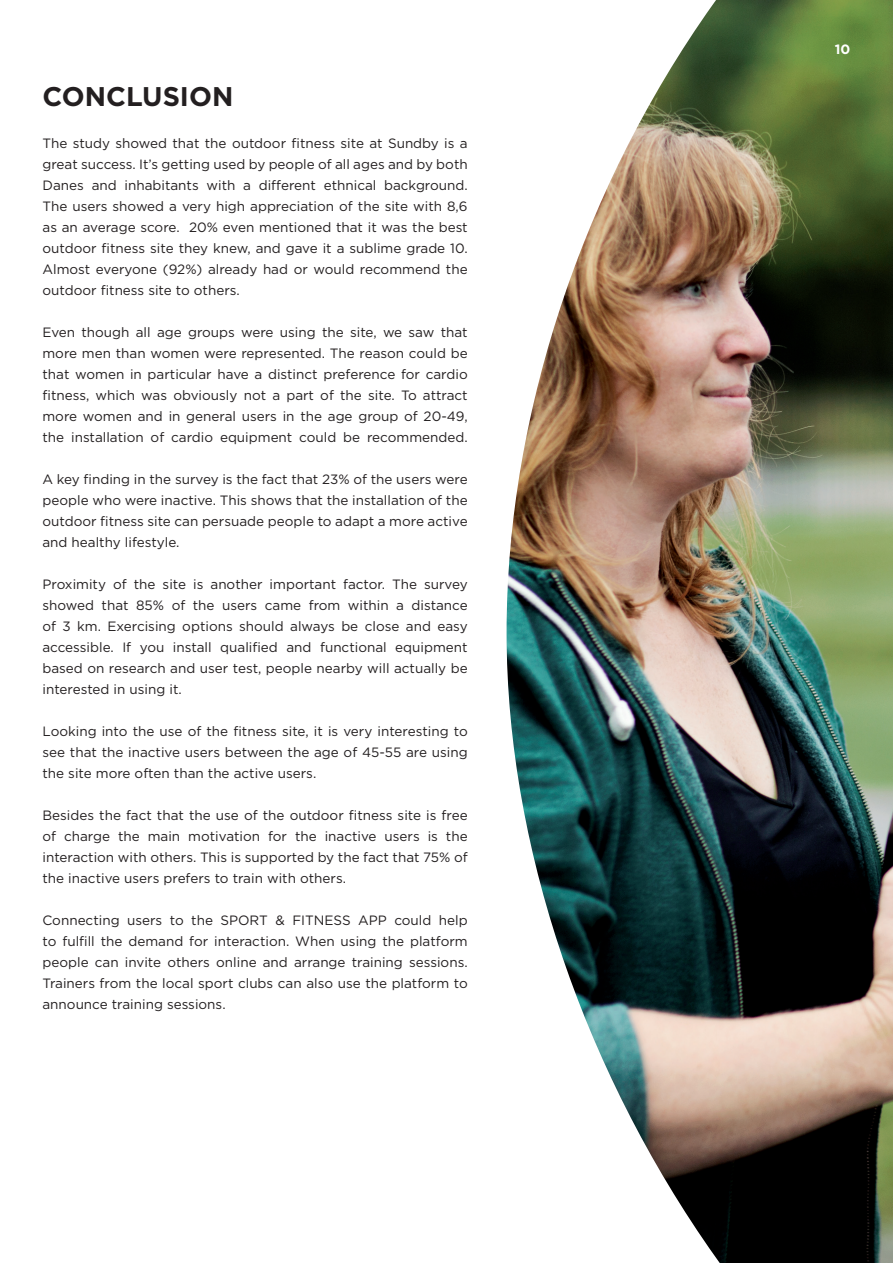
<style>
.page{position:relative;width:893px;height:1263px;background:#fff}
.page>*{position:absolute;margin:0;border:0;box-sizing:border-box;transform-origin:0 0}
.t1{font:700 27px "Gotham";color:#231f20}
.t2{font:13.5px/21px "Gotham";color:#231f20;text-align:justify}
.t3{font:700 13.5px "Gotham";color:#fff}
</style>
<div class="page">
<img style="left:728px;top:0;width:165px;height:1263px">
<img style="left:506px;top:0;width:222px;height:1263px">
<h1 class="t1" style="left:43px;top:79px;width:20px">CONCLUSION</h1>
<p class="t2" style="left:42px;top:132px;width:427px">The study showed that the outdoor fitness site at Sundby is a great success. It’s getting used by people of all ages and by both Danes and inhabitants with a different ethnical background.<br>The users showed a very high appreciation of the site with 8,6 as an average score. 20% even mentioned that it was the best outdoor fitness site they knew, and gave it a sublime grade 10.<br>Almost everyone (92%) already had or would recommend the outdoor fitness site to others.</p>
<p class="t2" style="left:42px;top:322px;width:427px">Even though all age groups were using the site, we saw that more men than women were represented. The reason could be that women in particular have a distinct preference for cardio fitness, which was obviously not a part of the site. To attract more women and in general users in the age group of 20-49, the installation of cardio equipment could be recommended.</p>
<p class="t2" style="left:42px;top:469px;width:427px">A key finding in the survey is the fact that 23% of the users were people who were inactive. This shows that the installation of the outdoor fitness site can persuade people to adapt a more active and healthy lifestyle.</p>
<p class="t2" style="left:42px;top:574px;width:427px">Proximity of the site is another important factor. The survey showed that 85% of the users came from within a distance of 3 km. Exercising options should always be close and easy accessible. If you install qualified and functional equipment based on research and user test, people nearby will actually be interested in using it.</p>
<p class="t2" style="left:42px;top:721px;width:427px">Looking into the use of the fitness site, it is very interesting to see that the inactive users between the age of 45-55 are using the site more often than the active users.</p>
<p class="t2" style="left:42px;top:805px;width:427px">Besides the fact that the use of the outdoor fitness site is free of charge the main motivation for the inactive users is the interaction with others. This is supported by the fact that 75% of the inactive users prefers to train with others.</p>
<p class="t2" style="left:42px;top:910px;width:427px">Connecting users to the SPORT &amp; FITNESS APP could help to fulfill the demand for interaction. When using the platform people can invite others online and arrange training sessions.<br>Trainers from the local sport clubs can also use the platform to announce training sessions.</p>
<p class="t3" style="left:835px;top:40px;width:17px">10</p>
</div>
